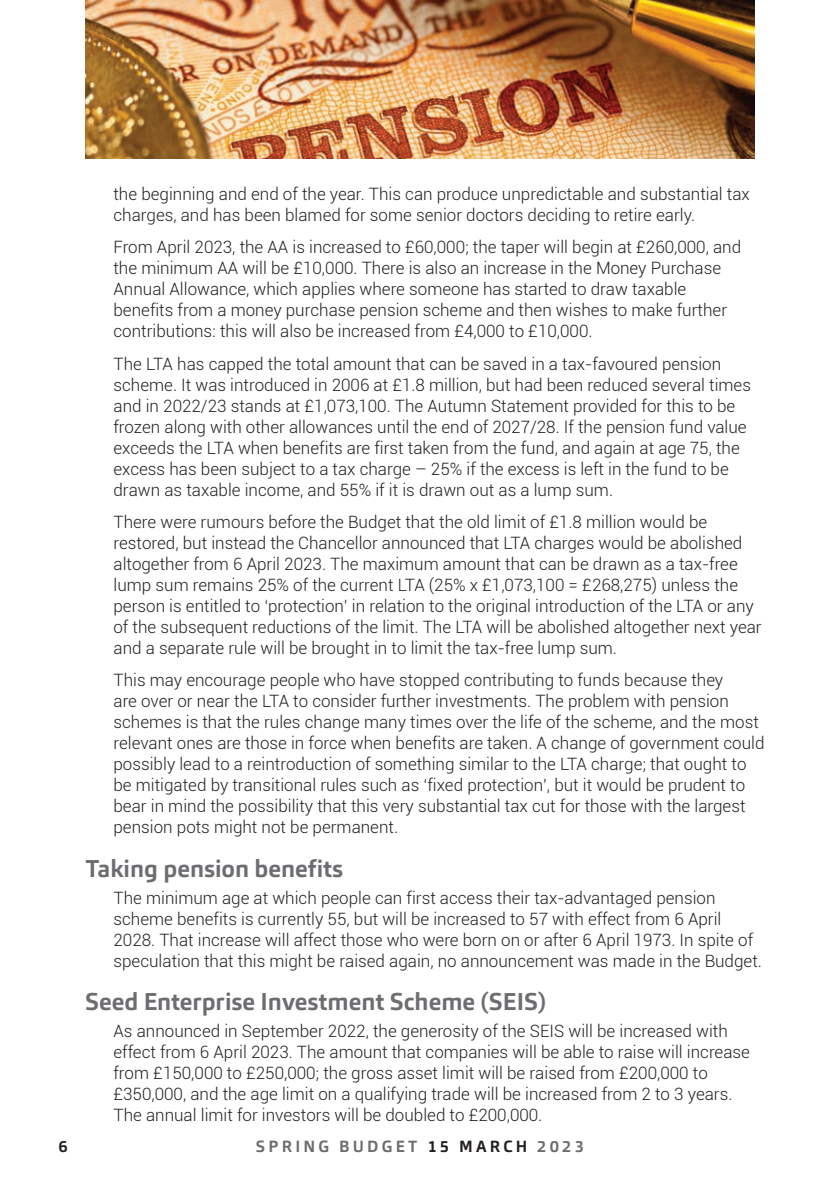
<style>
.page{position:relative;width:840px;height:1191px;background:#fff}
.page>*{position:absolute;margin:0;border:0;box-sizing:border-box;transform-origin:0 0}
.t1{font:700 24px "Carnac";color:#6c6d70}
.t2{font:300 17px/21px "Roboto";color:#231f20}
.t3{font:700 16px "Carnac";letter-spacing:.2em;color:#6c6d70}
.t4{font:700 16px "Carnac";color:#231f20}
.s1{color:#231f20}
</style>
<div class="page">
<img style="left:85px;top:0;width:669px;height:159px">
<p class="t2" style="left:113px;top:183px;width:637px">the beginning and end of the year. This can produce unpredictable and substantial tax charges, and has been blamed for some senior doctors deciding to retire early.</p>
<p class="t2" style="left:113px;top:236px;width:629px">From April 2023, the AA is increased to £60,000; the taper will begin at £260,000, and the minimum AA will be £10,000. There is also an increase in the Money Purchase Annual Allowance, which applies where someone has started to draw taxable benefits from a money purchase pension scheme and then wishes to make further contributions: this will also be increased from £4,000 to £10,000.</p>
<p class="t2" style="left:113px;top:352px;width:638px">The LTA has capped the total amount that can be saved in a tax-favoured pension scheme. It was introduced in 2006 at £1.8 million, but had been reduced several times and in 2022/23 stands at £1,073,100. The Autumn Statement provided for this to be frozen along with other allowances until the end of 2027/28. If the pension fund value exceeds the LTA when benefits are first taken from the fund, and again at age 75, the excess has been subject to a tax charge – 25% if the excess is left in the fund to be drawn as taxable income, and 55% if it is drawn out as a lump sum.</p>
<p class="t2" style="left:113px;top:511px;width:649px">There were rumours before the Budget that the old limit of £1.8 million would be restored, but instead the Chancellor announced that LTA charges would be abolished altogether from 6 April 2023. The maximum amount that can be drawn as a tax-free lump sum remains 25% of the current LTA (25% x £1,073,100 = £268,275) unless the person is entitled to ‘protection’ in relation to the original introduction of the LTA or any of the subsequent reductions of the limit. The LTA will be abolished altogether next year and a separate rule will be brought in to limit the tax-free lump sum.</p>
<p class="t2" style="left:113px;top:669px;width:652px">This may encourage people who have stopped contributing to funds because they<br>are over or near the LTA to consider further investments. The problem with pension schemes is that the rules change many times over the life of the scheme, and the most relevant ones are those in force when benefits are taken. A change of government could possibly lead to a reintroduction of something similar to the LTA charge; that ought to be mitigated by transitional rules such as ‘fixed protection’, but it would be prudent to bear in mind the possibility that this very substantial tax cut for those with the largest pension pots might not be permanent.</p>
<h1 class="t1" style="left:85px;top:853px;width:259px">Taking pension benefits</h1>
<p class="t2" style="left:113px;top:886px;width:649px">The minimum age at which people can first access their tax-advantaged pension scheme benefits is currently 55, but will be increased to 57 with effect from 6 April 2028. That increase will affect those who were born on or after 6 April 1973. In spite of speculation that this might be raised again, no announcement was made in the Budget.</p>
<h1 class="t1" style="left:85px;top:986px;width:462px">Seed Enterprise Investment Scheme (SEIS)</h1>
<p class="t2" style="left:113px;top:1019px;width:637px">As announced in September 2022, the generosity of the SEIS will be increased with effect from 6 April 2023. The amount that companies will be able to raise will increase from £150,000 to £250,000; the gross asset limit will be raised from £200,000 to £350,000, and the age limit on a qualifying trade will be increased from 2 to 3 years.<br>The annual limit for investors will be doubled to £200,000.</p>
<p class="t4" style="left:59px;top:1136px;width:11px">6</p>
<p class="t3" style="left:256px;top:1136px;width:329px">SPRING BUDGET <span class="s1">15 MARCH</span> 2023</p>
</div>
